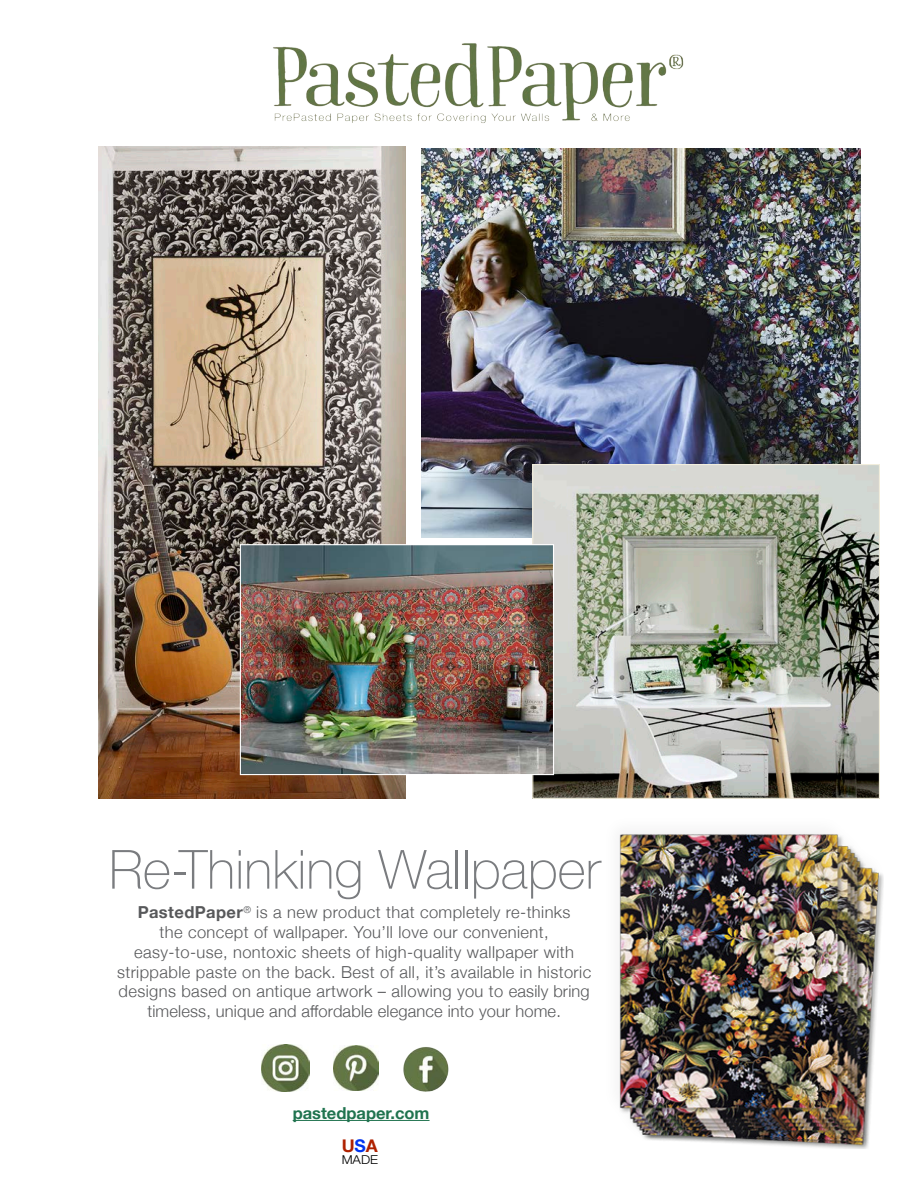
<style>
.page{position:relative;width:918px;height:1188px;background:#fff}
.page>*{position:absolute;margin:0;border:0;box-sizing:border-box;transform-origin:0 0}
.t1{font:100 54px "Helvetica Neue";color:#7a7c7f}
.t2{font:700 17.4px "Helvetica Neue";color:#af2100}
.t3{font:300 16.5px/19.8px "Helvetica Neue";letter-spacing:.025em;color:#57585a;text-align:center}
.t4{font:700 16.5px "Helvetica Neue";color:#20734f}
.t5{font:300 12.3px "Helvetica Neue";color:#000;scale:1.09 1}
.s1{font-weight:700}
.s2{color:#0034ef}
</style>
<div class="page">
<img style="left:262px;top:1044px;width:47px;height:47px">
<img style="left:403px;top:1047px;width:46px;height:45px">
<img style="left:99px;top:147px;width:307px;height:652px">
<img style="left:422px;top:148px;width:439px;height:390px">
<hr style="left:293px;top:1120px;width:137px;height:1px;background:#20734f">
<img style="left:333px;top:1045px;width:46px;height:45px">
<img style="left:273px;top:43px;width:411px;height:80px">
<img style="left:534px;top:466px;width:344px;height:331px">
<img style="left:242px;top:546px;width:310px;height:227px">
<div style="left:240px;top:544px;width:314px;height:231px;border:1px solid #fff"></div>
<img style="left:619px;top:833px;width:265px;height:316px">
<p class="t1" style="left:109px;top:828px;width:493px">Re-Thinking Wallpaper</p>
<p class="t3" style="left:138px;top:901px;width:434px"><span class="s1">PastedPaper</span><sup>®</sup> is a new product that completely re-thinks</p>
<p class="t3" style="left:160px;top:921px;width:391px">the concept of wallpaper. You’ll love our convenient,</p>
<p class="t3" style="left:117px;top:941px;width:476px">easy-to-use, nontoxic sheets of high-quality wallpaper with strippable paste on the back. Best of all, it’s available in historic designs based on antique artwork – allowing you to easily bring timeless, unique and affordable elegance into your home.</p>
<p class="t4" style="left:293px;top:1100px;width:138px">pastedpaper.com</p>
<p class="t2" style="left:342px;top:1133px;width:38px">U<span class="s2">S</span>A</p>
<p class="t5" style="left:342px;top:1149px;width:35px">MADE</p>
</div>
